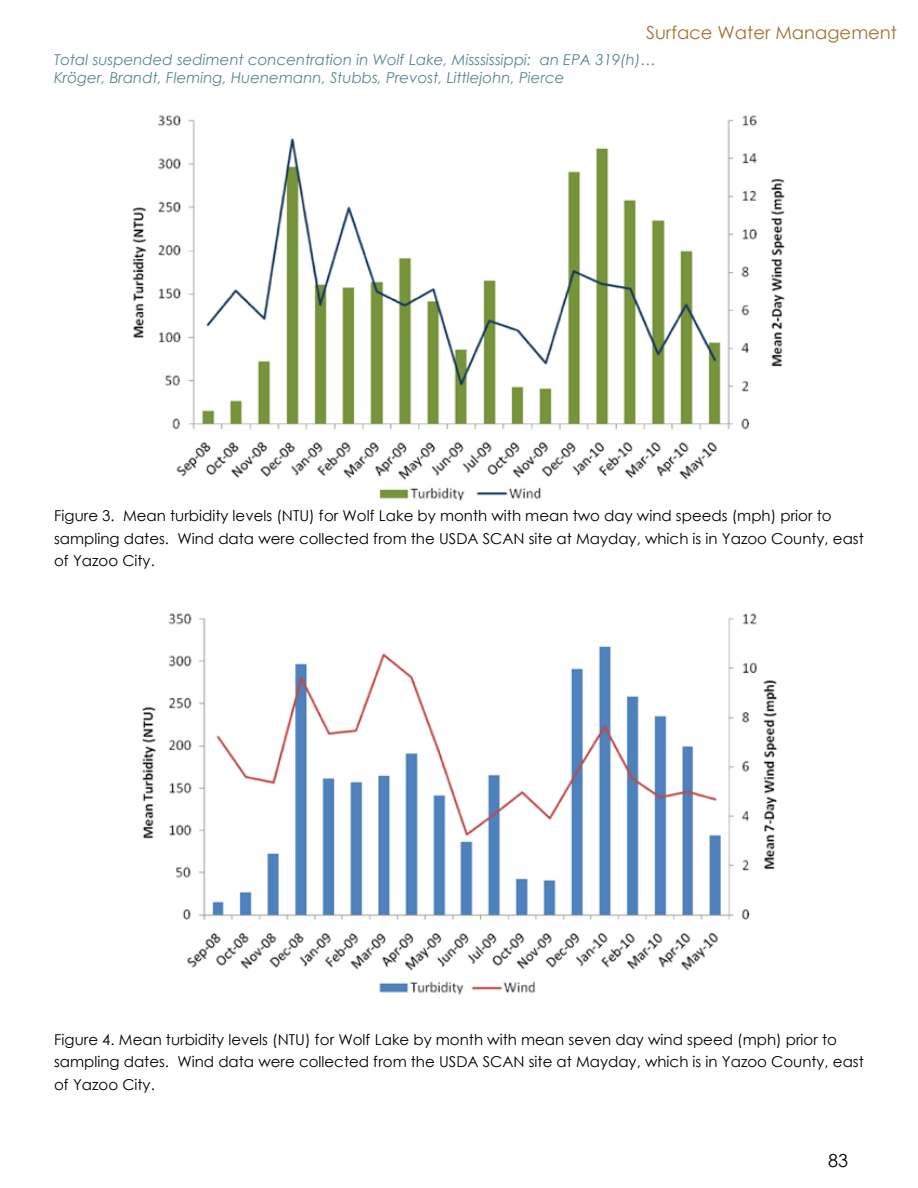
<style>
.page{position:relative;width:918px;height:1188px;background:#fff}
.page>*{position:absolute;margin:0;border:0;box-sizing:border-box;transform-origin:0 0}
.t1{font:18px "Century Gothic";color:#a67233}
.t2{font:18px "Century Gothic";color:#000}
.t3{font:15px/22.5px "Century Gothic";color:#000}
.t4{font:italic 15px/18px "Century Gothic";color:#5a878c}
</style>
<div class="page">
<img style="left:132px;top:115px;width:653px;height:386px">
<img style="left:142px;top:613px;width:636px;height:382px">
<p class="t1" style="left:646px;top:20px;width:252px">Surface Water Management</p>
<p class="t4" style="left:54px;top:51px;width:603px">Total suspended sediment concentration in Wolf Lake, Misssissippi: an EPA 319(h)…<br>Kröger, Brandt, Fleming, Huenemann, Stubbs, Prevost, Littlejohn, Pierce</p>
<p class="t3" style="left:54px;top:504px;width:811px">Figure 3. Mean turbidity levels (NTU) for Wolf Lake by month with mean two day wind speeds (mph) prior to sampling dates. Wind data were collected from the USDA SCAN site at Mayday, which is in Yazoo County, east of Yazoo City.</p>
<p class="t3" style="left:54px;top:1028px;width:811px">Figure 4. Mean turbidity levels (NTU) for Wolf Lake by month with mean seven day wind speed (mph) prior to sampling dates. Wind data were collected from the USDA SCAN site at Mayday, which is in Yazoo County, east of Yazoo City.</p>
<p class="t2" style="left:828px;top:1148px;width:21px">83</p>
</div>
